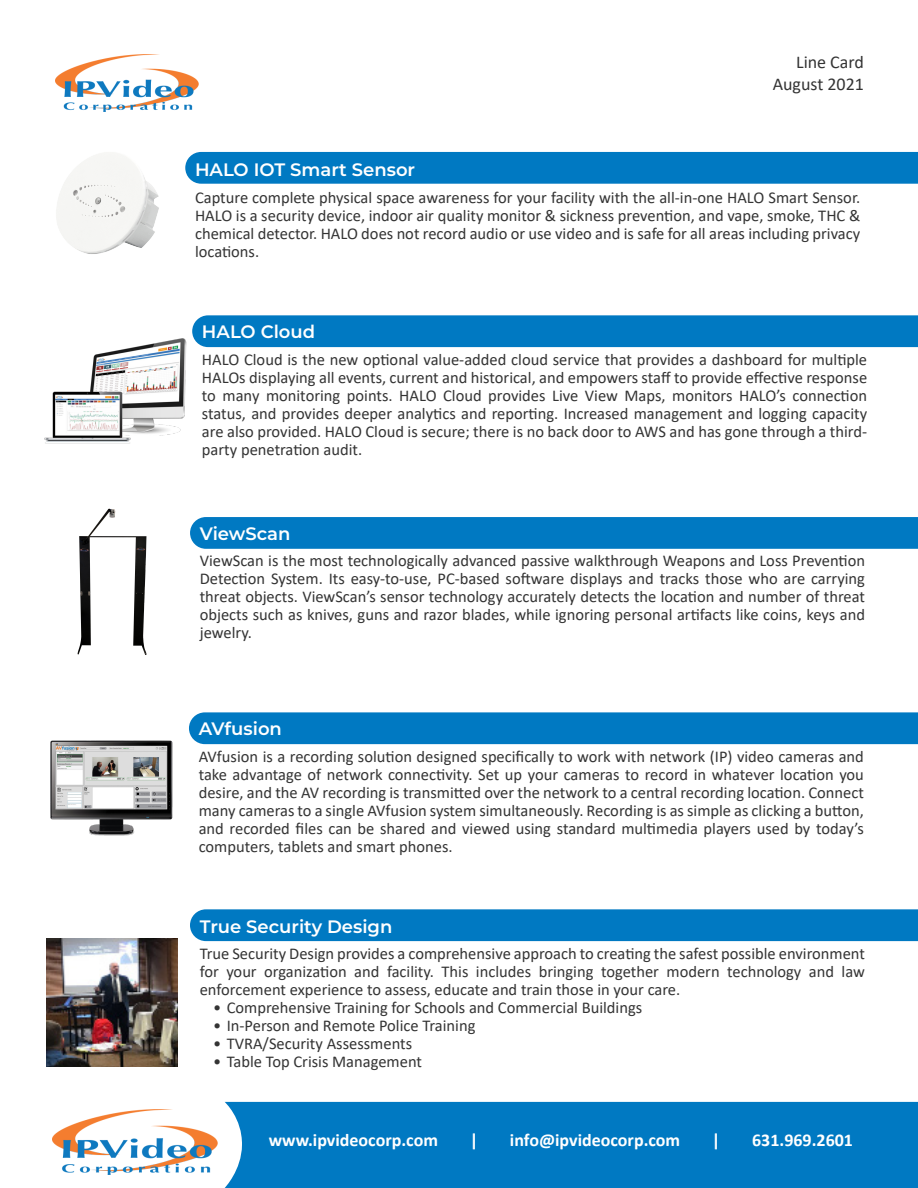
<style>
.page{position:relative;width:918px;height:1188px;background:#fff}
.page>*{position:absolute;margin:0;border:0;box-sizing:border-box;transform-origin:0 0}
.t1{font:600 18px "Montserrat";color:#fff}
.t2{font:700 18px "Calibri";color:#fff}
.t3{font:18px "Calibri";color:#343434}
.t4{font:16.5px/18px "Calibri";color:#343434;text-align:justify}
</style>
<div class="page">
<img style="left:56px;top:55px;width:143px;height:57px">
<div style="left:190px;top:517px;width:728px;height:32px;background:#0079c2"></div>
<img style="left:78px;top:508px;width:69px;height:147px">
<div style="left:185px;top:152px;width:733px;height:32px;background:#0079c2"></div>
<img style="left:56px;top:153px;width:103px;height:101px">
<div style="left:189px;top:712px;width:729px;height:32px;background:#0079c2"></div>
<img style="left:50px;top:740px;width:123px;height:96px">
<div style="left:190px;top:909px;width:728px;height:32px;background:#0079c2"></div>
<img style="left:46px;top:938px;width:132px;height:129px">
<div style="left:225px;top:1102px;width:693px;height:86px;background:#0079c2"></div>
<img style="left:52px;top:1109px;width:165px;height:66px">
<div style="left:194px;top:315px;width:724px;height:32px;background:#0079c2"></div>
<img style="left:44px;top:323px;width:158px;height:121px">
<p class="t3" style="left:796px;top:50px;width:69px">Line Card</p>
<p class="t3" style="left:773px;top:71px;width:93px">August 2021</p>
<p class="t1" style="left:195px;top:157px;width:222px">HALO IOT Smart Sensor</p>
<p class="t4" style="left:195px;top:188px;width:667px">Capture complete physical space awareness for your facility with the all-in-one HALO Smart Sensor.<br>HALO is a security device, indoor air quality monitor &amp; sickness prevention, and vape, smoke, THC &amp; chemical detector. HALO does not record audio or use video and is safe for all areas including privacy locations.</p>
<p class="t1" style="left:202px;top:319px;width:115px">HALO Cloud</p>
<p class="t4" style="left:202px;top:350px;width:667px">HALO Cloud is the new optional value-added cloud service that provides a dashboard for multiple HALOs displaying all events, current and historical, and empowers staff to provide effective response to many monitoring points. HALO Cloud provides Live View Maps, monitors HALO’s connection status, and provides deeper analytics and reporting. Increased management and logging capacity are also provided. HALO Cloud is secure; there is no back door to AWS and has gone through a third&shy;party penetration audit.</p>
<p class="t1" style="left:200px;top:521px;width:92px">ViewScan</p>
<p class="t4" style="left:200px;top:551px;width:667px">ViewScan is the most technologically advanced passive walkthrough Weapons and Loss Prevention Detection System. Its easy-to-use, PC-based software displays and tracks those who are carrying threat objects. ViewScan’s sensor technology accurately detects the location and number of threat objects such as knives, guns and razor blades, while ignoring personal artifacts like coins, keys and jewelry.</p>
<p class="t1" style="left:199px;top:716px;width:85px">AVfusion</p>
<p class="t4" style="left:199px;top:747px;width:667px">AVfusion is a recording solution designed specifically to work with network (IP) video cameras and take advantage of network connectivity. Set up your cameras to record in whatever location you desire, and the AV recording is transmitted over the network to a central recording location. Connect many cameras to a single AVfusion system simultaneously. Recording is as simple as clicking a button, and recorded files can be shared and viewed using standard multimedia players used by today’s computers, tablets and smart phones.</p>
<p class="t1" style="left:200px;top:914px;width:194px">True Security Design</p>
<p class="t4" style="left:200px;top:945px;width:667px">True Security Design provides a comprehensive approach to creating the safest possible environment for your organization and facility. This includes bringing together modern technology and law enforcement experience to assess, educate and train those in your care.</p>
<p class="t4" style="left:213px;top:999px;width:431px">• Comprehensive Training for Schools and Commercial Buildings</p>
<p class="t4" style="left:213px;top:1017px;width:264px">• In-Person and Remote Police Training</p>
<p class="t4" style="left:213px;top:1035px;width:200px">• TVRA/Security Assessments</p>
<p class="t4" style="left:213px;top:1053px;width:210px">• Table Top Crisis Management</p>
<p class="t2" style="left:269px;top:1127px;width:171px">www.ipvideocorp.com</p>
<p class="t2" style="left:470px;top:1127px;width:10px">|</p>
<p class="t2" style="left:510px;top:1127px;width:172px">info@ipvideocorp.com</p>
<p class="t2" style="left:712px;top:1127px;width:10px">|</p>
<p class="t2" style="left:752px;top:1127px;width:102px">631.969.2601</p>
</div>
